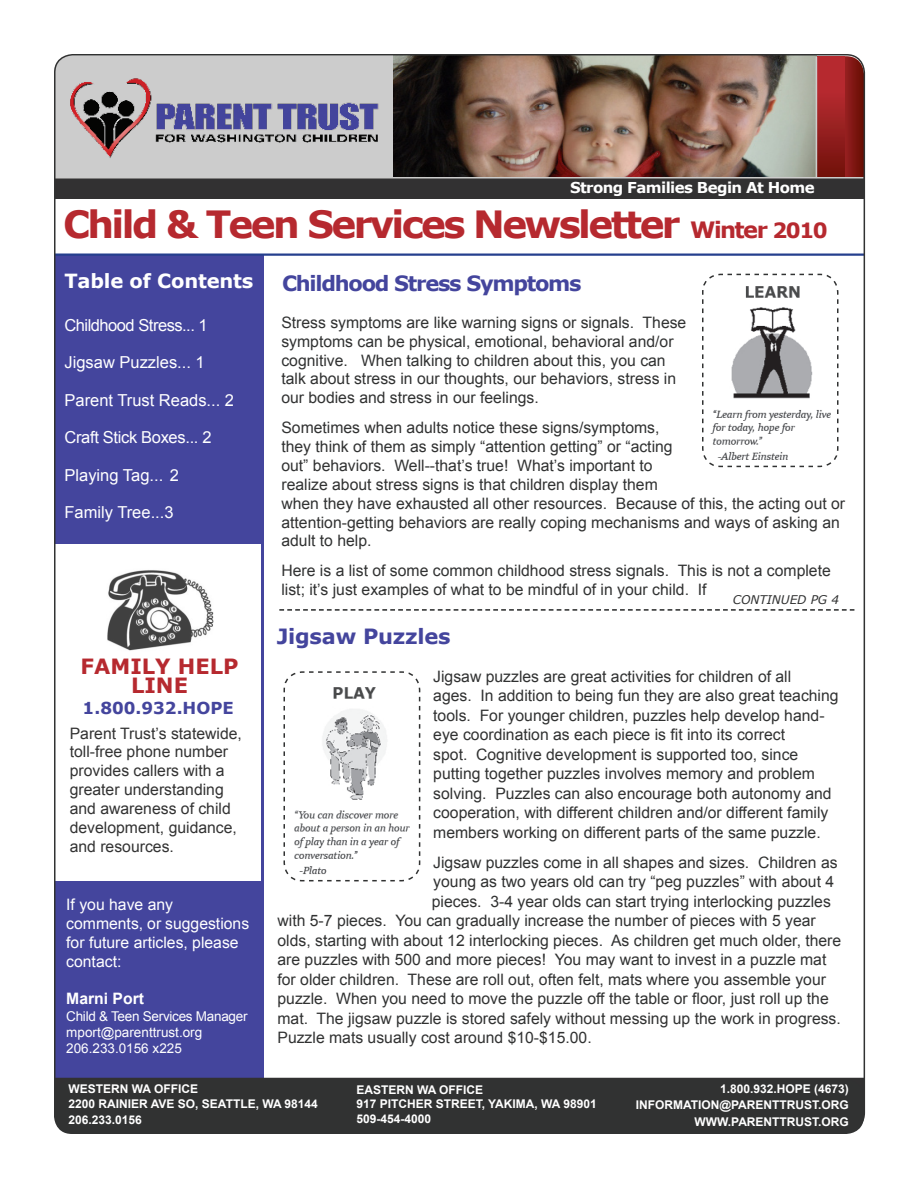
<style>
.page{position:relative;width:918px;height:1188px;background:#fff}
.page>*{position:absolute;margin:0;border:0;box-sizing:border-box;transform-origin:0 0}
.t1{font:700 37.5px "Verdana";letter-spacing:-.07em;color:#b6292f}
.News_Header_Blue{font:700 21px "Verdana";letter-spacing:-.06em;color:#44459d}
.t2{font:700 21px/19.5px "Verdana";color:#b6292f;text-align:center}
.News_Header_Rd{font:700 21px "Verdana";letter-spacing:-.01em;color:#44459d}
.t3{font:700 19.5px "Verdana";letter-spacing:-.01em;color:#fff}
.t4{font:16.5px "Arial";color:#fff}
.t5{font:16.5px "Arial";letter-spacing:-.03em;color:#fff}
.t6{font:16.5px "Arial";letter-spacing:-.02em;color:#fff}
.t7{font:700 16.5px "Verdana";color:#44459d}
.News_Text{font:15.75px/18.9px "Arial";color:#313232}
.t8{font:15.75px/18.9px "Arial";color:#333}
.t9{font:15.75px/18.9px "Arial";color:#fff}
.t10{font:700 15.75px "Arial";color:#fff}
.t11{font:700 15px "Verdana";letter-spacing:-.04em;color:#fff}
.t12{font:13.5px "Arial";color:#fff}
.t13{font:13.5px "Arial";letter-spacing:-.02em;color:#fff}
.News_Header_Gry_Caps{font:700 12px "Arial";color:#fff}
.News_Header_Gry_Caps-2{font:italic 12px "Verdana";color:#313232}
.s1{font-size:22.5px}
.s2{font-size:21px}
</style>
<div class="page">
<svg style="left:844px;top:56px;width:20px;height:121px;background:#7f1b17"></svg>
<svg style="left:817px;top:57px;width:27px;height:120px;background:#9d2223"></svg>
<div style="left:54px;top:56px;width:356px;height:134px;background:#ccc;border-radius:18px"></div>
<img style="left:393px;top:57px;width:423px;height:120px">
<div style="left:54px;top:178px;width:810px;height:22px;background:#323132"></div>
<hr style="left:816px;top:57px;width:1px;height:121px;background:#cccccb">
<hr style="left:54px;top:177px;width:810px;height:1px;background:#cccccb">
<div style="left:54px;top:255px;width:209px;height:853px;background:#44459d"></div>
<div style="left:54px;top:544px;width:207px;height:337px;background:#fff"></div>
<hr style="left:54px;top:254px;width:810px;height:2px;background:#253f8e">
<img style="left:107px;top:570px;width:107px;height:81px">
<div style="left:54px;top:1078px;width:810px;height:29px;background:#323132"></div>
<div style="left:54px;top:1080px;width:810px;height:54px;background:#313232;border-radius:18px"></div>
<img style="left:70px;top:78px;width:309px;height:80px">
<svg style="left:279px;top:609px;width:575px;height:2px"></svg>
<svg style="left:702px;top:273px;width:137px;height:195px"></svg>
<img style="left:708px;top:278px;width:123px;height:185px">
<svg style="left:283px;top:671px;width:138px;height:211px"></svg>
<p class="t11" style="left:570px;top:178px;width:246px">Strong Families Begin At Home</p>
<p class="t1" style="left:63px;top:200px;width:766px">Child &amp; Teen Services Newsletter <span class="s1">Winter</span> <span class="s2">2010</span></p>
<p class="t3" style="left:64px;top:268px;width:190px">Table of Contents</p>
<p class="t5" style="left:64px;top:314px;width:145px">Childhood Stress... 1</p>
<p class="t4" style="left:64px;top:351px;width:142px">Jigsaw Puzzles... 1</p>
<p class="t4" style="left:64px;top:389px;width:171px">Parent Trust Reads... 2</p>
<p class="t6" style="left:64px;top:426px;width:149px">Craft Stick Boxes... 2</p>
<p class="t4" style="left:64px;top:464px;width:116px">Playing Tag... 2</p>
<p class="t4" style="left:64px;top:501px;width:111px">Family Tree...3</p>
<p class="News_Header_Blue" style="left:282px;top:269px;width:301px">Childhood Stress Symptoms</p>
<p class="News_Text" style="left:281px;top:313px;width:406px">Stress symptoms are like warning signs or signals. These symptoms can be physical, emotional, behavioral and/or cognitive. When talking to children about this, you can talk about stress in our thoughts, our behaviors, stress in our bodies and stress in our feelings.</p>
<p class="News_Text" style="left:281px;top:418px;width:565px">Sometimes when adults notice these signs/symptoms,<br>they think of them as simply “attention getting” or “acting<br>out” behaviors. Well--that’s true! What’s important to<br>realize about stress signs is that children display them<br>when they have exhausted all other resources. Because of this, the acting out or attention-getting behaviors are really coping mechanisms and ways of asking an adult to help.</p>
<p class="News_Text" style="left:281px;top:561px;width:551px">Here is a list of some common childhood stress signals. This is not a complete list; it’s just examples of what to be mindful of in your child. If</p>
<p class="News_Header_Gry_Caps-2" style="left:733px;top:592px;width:108px">CONTINUED PG 4</p>
<p class="News_Header_Rd" style="left:277px;top:623px;width:176px">Jigsaw Puzzles</p>
<p class="t2" style="left:80px;top:656px;width:160px">FAMILY HELP<br>LINE</p>
<p class="News_Text" style="left:433px;top:666px;width:407px;line-height:19.5px">Jigsaw puzzles are great activities for children of all<br>ages. In addition to being fun they are also great teaching tools. For younger children, puzzles help develop hand&shy;eye coordination as each piece is fit into its correct<br>spot. Cognitive development is supported too, since putting together puzzles involves memory and problem solving. Puzzles can also encourage both autonomy and cooperation, with different children and/or different family members working on different parts of the same puzzle.</p>
<p class="News_Text" style="left:433px;top:853px;width:406px">Jigsaw puzzles come in all shapes and sizes. Children as</p>
<p class="News_Text" style="left:433px;top:873px;width:402px">young as two years old can try “peg puzzles” with about 4</p>
<p class="News_Text" style="left:432px;top:892px;width:401px">pieces. 3-4 year olds can start trying interlocking puzzles</p>
<p class="News_Text" style="left:278px;top:912px;width:540px">with 5-7 pieces. You can gradually increase the number of pieces with 5 year</p>
<p class="News_Text" style="left:278px;top:931px;width:565px">olds, starting with about 12 interlocking pieces. As children get much older, there</p>
<p class="News_Text" style="left:278px;top:951px;width:550px">are puzzles with 500 and more pieces! You may want to invest in a puzzle mat</p>
<p class="News_Text" style="left:278px;top:970px;width:550px">for older children. These are roll out, often felt, mats where you assemble your</p>
<p class="News_Text" style="left:278px;top:990px;width:553px">puzzle. When you need to move the puzzle off the table or floor, just roll up the</p>
<p class="News_Text" style="left:278px;top:1009px;width:565px">mat. The jigsaw puzzle is stored safely without messing up the work in progress.</p>
<p class="News_Text" style="left:278px;top:1029px;width:316px">Puzzle mats usually cost around $10-$15.00.</p>
<p class="t7" style="left:83px;top:698px;width:153px">1.800.932.HOPE</p>
<p class="t8" style="left:70px;top:724px;width:174px">Parent Trust’s statewide, toll-free phone number provides callers with a greater understanding and awareness of child development, guidance, and resources.</p>
<p class="t9" style="left:66px;top:895px;width:184px">If you have any comments, or suggestions for future articles, please contact:</p>
<p class="t10" style="left:66px;top:988px;width:79px">MARNI PORT</p>
<p class="t13" style="left:66px;top:1007px;width:183px">Child &amp; Teen Services Manager</p>
<p class="t12" style="left:66px;top:1023px;width:137px">mport@parenttrust.org</p>
<p class="t12" style="left:66px;top:1039px;width:117px">206.233.0156 x225</p>
<p class="News_Header_Gry_Caps" style="left:69px;top:1081px;width:131px">WESTERN WA OFFICE</p>
<p class="News_Header_Gry_Caps" style="left:69px;top:1095px;width:251px">2200 RAINIER AVE SO, SEATTLE, WA 98144</p>
<p class="News_Header_Gry_Caps" style="left:69px;top:1112px;width:75px">206.233.0156</p>
<p class="News_Header_Gry_Caps" style="left:720px;top:1080px;width:130px">1.800.932.HOPE (4673)</p>
<p class="News_Header_Gry_Caps" style="left:636px;top:1097px;width:215px">INFORMATION@PARENTTRUST.ORG</p>
<p class="News_Header_Gry_Caps" style="left:695px;top:1113px;width:156px">WWW.PARENTTRUST.ORG</p>
<p class="News_Header_Gry_Caps" style="left:356px;top:1082px;width:18px">EASTERN</p>
<p class="News_Header_Gry_Caps" style="left:417px;top:1082px;width:31px">WA OFFICE</p>
<p class="News_Header_Gry_Caps" style="left:356px;top:1096px;width:40px">917 PITCHER</p>
<p class="News_Header_Gry_Caps" style="left:436px;top:1096px;width:17px">STREET</p>
<p class="News_Header_Gry_Caps" style="left:482px;top:1096px;width:116px">, YAKIMA, WA 98901</p>
<p class="News_Header_Gry_Caps" style="left:356px;top:1111px;width:76px">509-454-4000</p>
</div>
